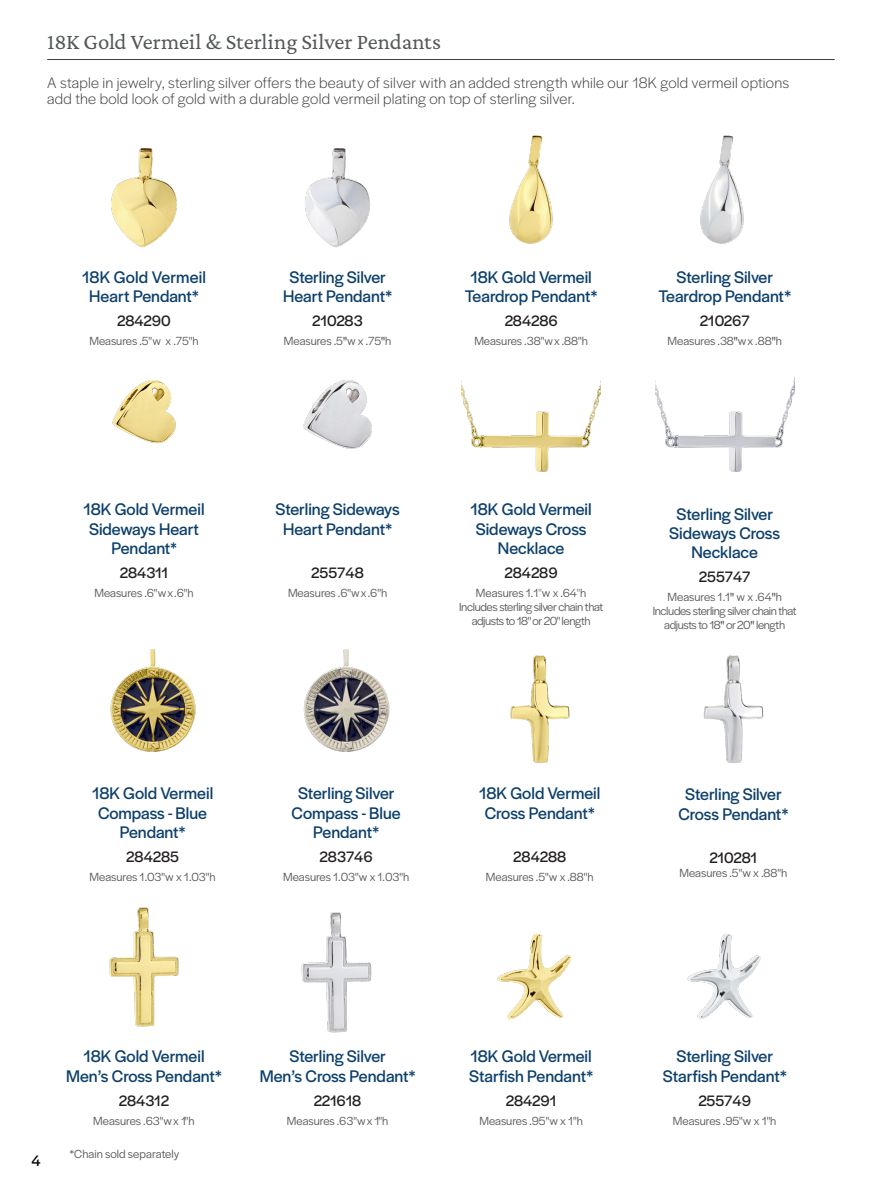
<style>
.page{position:relative;width:882px;height:1197px;background:#fff}
.page>*{position:absolute;margin:0;border:0;box-sizing:border-box;transform-origin:0 0}
.t1{font:22.75px "Crimson Pro";letter-spacing:-.005em;color:#545759}
.Engrave_Names{font:17.5px/19.2px "Halyard Display";color:#0c3f6a;text-align:center}
.Fruity_Caption_2_no_rule{font:300 15.75px/15.8px "Halyard Display";letter-spacing:.015em;color:#3e3e3f}
.JDE__for_Engraved{font:15.75px "Halyard Display";letter-spacing:-.005em;color:#231f20}
.t2{font:15.75px "Halyard Display";color:#000}
.measurements{font:12.25px "Halyard Display";letter-spacing:-.005em;color:#57585a}
.measurements-2{font:12.25px/14px "Halyard Display";letter-spacing:-.03em;color:#57585a;text-align:center}
.JDE__for_Engraved-2{font:12.25px "Halyard Display";color:#57585a}
.s1{font-style:inherit}
.s2{font-weight:300}
</style>
<div class="page">
<hr style="left:881px;top:905px;width:1px;height:292px;background:#f28b20">
<img style="left:687px;top:934px;width:74px;height:86px">
<img style="left:301px;top:912px;width:71px;height:121px">
<img style="left:109px;top:907px;width:70px;height:120px">
<img style="left:497px;top:933px;width:74px;height:87px">
<img style="left:110px;top:649px;width:86px;height:103px">
<img style="left:303px;top:649px;width:87px;height:103px">
<img style="left:703px;top:655px;width:61px;height:108px">
<img style="left:510px;top:655px;width:60px;height:108px">
<img style="left:112px;top:380px;width:64px;height:64px">
<hr style="left:47px;top:59px;width:788px;height:1px;background:#3e3e3f">
<img style="left:111px;top:148px;width:66px;height:100px">
<img style="left:700px;top:135px;width:44px;height:109px">
<img style="left:303px;top:380px;width:69px;height:69px">
<img style="left:655px;top:380px;width:139px;height:92px">
<img style="left:305px;top:148px;width:65px;height:100px">
<img style="left:509px;top:135px;width:44px;height:109px">
<img style="left:462px;top:380px;width:139px;height:92px">
<p class="t1" style="left:47px;top:27px;width:395px">18K Gold Vermeil &amp; Sterling Silver Pendants</p>
<p class="Fruity_Caption_2_no_rule" style="left:47px;top:74px;width:743px">A staple in jewelry, sterling silver offers the beauty of silver with an added strength while our 18K gold vermeil options add the bold look of gold with a durable gold vermeil plating on top of sterling silver.</p>
<p class="Engrave_Names" style="left:82px;top:266px;width:125px">18K Gold Vermeil<br>Heart Pendant*</p>
<p class="JDE__for_Engraved" style="left:117px;top:310px;width:55px">284290</p>
<p class="measurements" style="left:89px;top:332px;width:111px">Measures .5"w x .75"h</p>
<p class="Engrave_Names" style="left:283px;top:266px;width:111px">Sterling Silver<br>Heart Pendant*</p>
<p class="JDE__for_Engraved" style="left:312px;top:310px;width:52px">210283</p>
<p class="measurements" style="left:284px;top:332px;width:109px">Measures .5<span class="s1">"</span>w x .75<span class="s1">"</span>h</p>
<p class="Engrave_Names" style="left:465px;top:266px;width:134px">18K Gold Vermeil<br>Teardrop Pendant*</p>
<p class="JDE__for_Engraved" style="left:505px;top:310px;width:54px">284286</p>
<p class="measurements" style="left:474px;top:332px;width:115px">Measures .38"w x .88"h</p>
<p class="Engrave_Names" style="left:658px;top:266px;width:134px">Sterling Silver<br>Teardrop Pendant*</p>
<p class="JDE__for_Engraved" style="left:700px;top:310px;width:51px">210267</p>
<p class="measurements" style="left:668px;top:332px;width:116px">Measures .38<span class="s1">"</span>w x .88<span class="s1">"</span>h</p>
<p class="Engrave_Names" style="left:83px;top:499px;width:123px">18K Gold Vermeil<br>Sideways Heart<br>Pendant*</p>
<p class="JDE__for_Engraved" style="left:120px;top:561px;width:50px">284311</p>
<p class="JDE__for_Engraved-2" style="left:94px;top:584px;width:101px">Measures .6"w x .6"h</p>
<p class="Engrave_Names" style="left:275px;top:499px;width:126px">Sterling Sideways<br>Heart Pendant*</p>
<p class="JDE__for_Engraved" style="left:311px;top:561px;width:54px">255748</p>
<p class="JDE__for_Engraved-2" style="left:288px;top:584px;width:101px">Measures .6"w x .6"h</p>
<p class="Engrave_Names" style="left:471px;top:499px;width:123px">18K Gold Vermeil<br>Sideways Cross<br>Necklace</p>
<p class="JDE__for_Engraved" style="left:505px;top:561px;width:55px">284289</p>
<p class="measurements-2" style="left:459px;top:585px;width:145px">Measures 1.1<span class="s2">"</span>w x .64<span class="s2">"</span>h<br>Includes sterling silver chain that adjusts to 18" or 20" length</p>
<p class="Engrave_Names" style="left:669px;top:503px;width:112px">Sterling Silver<br>Sideways Cross<br>Necklace</p>
<p class="JDE__for_Engraved" style="left:699px;top:566px;width:53px">255747</p>
<p class="measurements-2" style="left:653px;top:590px;width:145px">Measures 1.1<span class="s1">"</span> w x .64<span class="s1">"</span>h<br>Includes sterling silver chain that adjusts to 18<span class="s1">"</span> or 20<span class="s1">"</span> length</p>
<p class="Engrave_Names" style="left:92px;top:783px;width:123px">18K Gold Vermeil<br>Compass - Blue<br>Pendant*</p>
<p class="JDE__for_Engraved" style="left:126px;top:845px;width:54px">284285</p>
<p class="measurements" style="left:90px;top:868px;width:128px">Measures 1.03"w x 1.03"h</p>
<p class="Engrave_Names" style="left:292px;top:783px;width:111px">Sterling Silver<br>Compass - Blue<br>Pendant*</p>
<p class="JDE__for_Engraved" style="left:320px;top:845px;width:55px">283746</p>
<p class="measurements" style="left:283px;top:868px;width:128px">Measures 1.03"w x 1.03"h</p>
<p class="Engrave_Names" style="left:479px;top:783px;width:123px">18K Gold Vermeil<br>Cross Pendant*</p>
<p class="JDE__for_Engraved" style="left:513px;top:845px;width:54px">284288</p>
<p class="measurements" style="left:486px;top:868px;width:109px">Measures .5"w x .88"h</p>
<p class="Engrave_Names" style="left:678px;top:784px;width:111px">Sterling Silver<br>Cross Pendant*</p>
<p class="JDE__for_Engraved" style="left:709px;top:847px;width:49px">210281</p>
<p class="JDE__for_Engraved-2" style="left:680px;top:864px;width:109px">Measures .5"w x .88"h</p>
<p class="t2" style="left:32px;top:1149px;width:11px">4</p>
<p class="Engrave_Names" style="left:66px;top:1046px;width:157px">18K Gold Vermeil<br>Men’s Cross Pendant*</p>
<p class="JDE__for_Engraved" style="left:119px;top:1089px;width:52px">284312</p>
<p class="measurements" style="left:93px;top:1112px;width:103px">Measures .63"w x 1"h</p>
<p class="measurements" style="left:70px;top:1145px;width:111px">*Chain sold separately</p>
<p class="Engrave_Names" style="left:260px;top:1046px;width:157px">Sterling Silver<br>Men’s Cross Pendant*</p>
<p class="JDE__for_Engraved" style="left:314px;top:1089px;width:49px">221618</p>
<p class="measurements" style="left:287px;top:1112px;width:103px">Measures .63"w x 1"h</p>
<p class="Engrave_Names" style="left:469px;top:1046px;width:125px;text-align:left">18K Gold Vermeil<br>Starfish Pendant*</p>
<p class="JDE__for_Engraved" style="left:506px;top:1089px;width:52px">284291</p>
<p class="measurements" style="left:479px;top:1112px;width:105px">Measures .95"w x 1"h</p>
<p class="Engrave_Names" style="left:663px;top:1046px;width:125px">Sterling Silver<br>Starfish Pendant*</p>
<p class="JDE__for_Engraved" style="left:698px;top:1089px;width:54px">255749</p>
<p class="measurements" style="left:673px;top:1112px;width:105px">Measures .95"w x 1"h</p>
</div>
